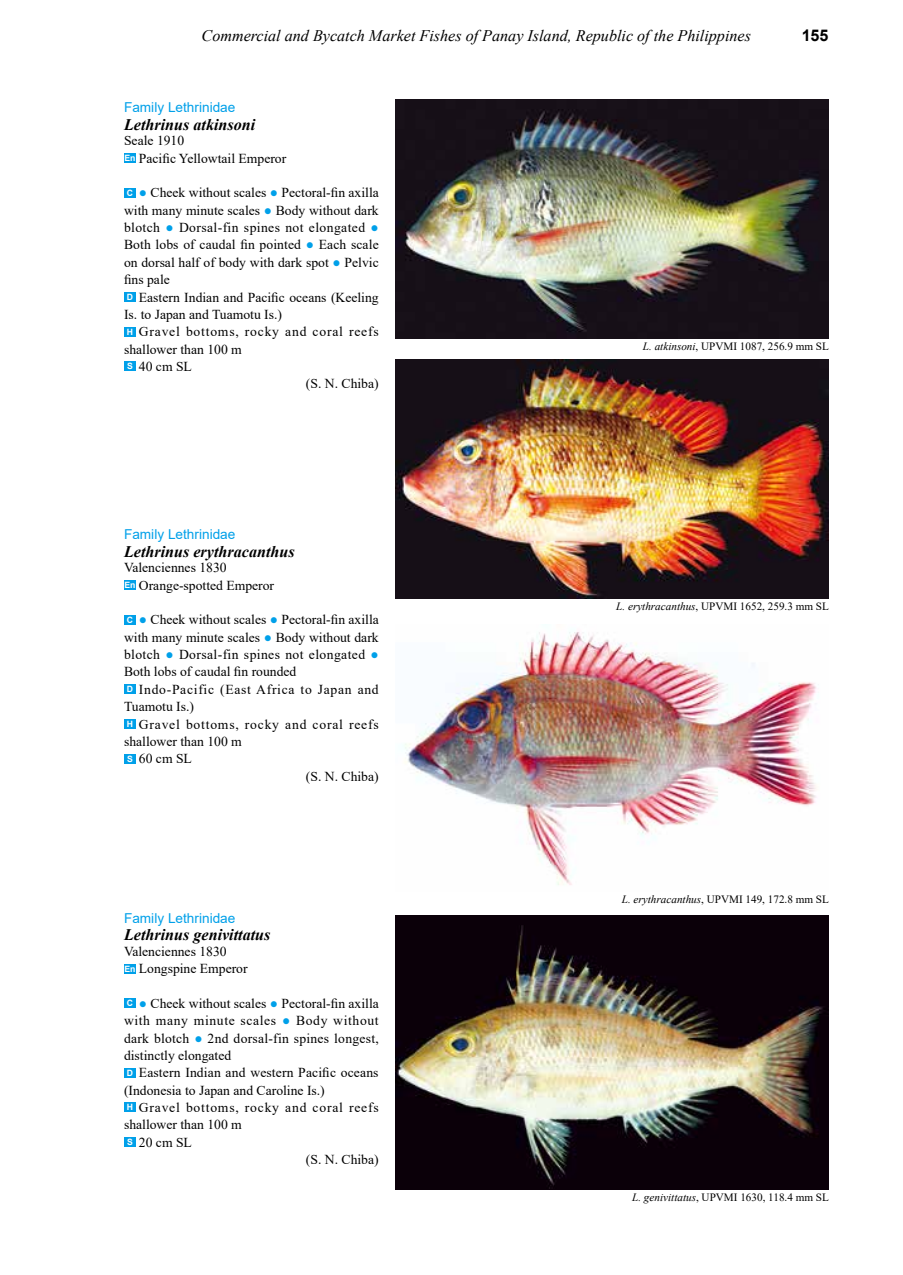
<style>
.page{position:relative;width:903px;height:1275px;background:#fff}
.page>*{position:absolute;margin:0;border:0;box-sizing:border-box;transform-origin:0 0}
.t1{font:italic 16.1px "Times New Roman";color:#000}
.t2{font:italic 700 16.1px "Times New Roman";color:#000}
.t3{font:700 16.1px "Arial";color:#000}
.t4{font:13.65px/17.3px "Times New Roman";color:#000}
.t5{font:13.65px "Times New Roman";letter-spacing:.055em;color:#000}
.t6{font:13.65px "Arial";color:#00a0e9}
.t7{font:13.65px/17.3px "Times New Roman";letter-spacing:.05em;color:#000}
.t8{font:11.2px "Times New Roman";color:#000}
.t9{font:700 8.75px "Arial";color:#fff}
.s1{color:#00a0e9}
.s2{font-style:italic}
</style>
<div class="page">
<img style="left:395px;top:100px;width:433px;height:238px">
<img style="left:395px;top:360px;width:433px;height:239px">
<img style="left:403px;top:624px;width:414px;height:261px">
<div style="left:124px;top:153px;width:12px;height:10px;background:#00a0e9"></div>
<div style="left:124px;top:188px;width:12px;height:9px;background:#00a0e9"></div>
<div style="left:124px;top:292px;width:12px;height:10px;background:#00a0e9"></div>
<div style="left:124px;top:361px;width:12px;height:10px;background:#00a0e9"></div>
<div style="left:124px;top:327px;width:12px;height:10px;background:#00a0e9"></div>
<div style="left:124px;top:580px;width:12px;height:10px;background:#00a0e9"></div>
<div style="left:124px;top:615px;width:12px;height:9px;background:#00a0e9"></div>
<div style="left:124px;top:685px;width:12px;height:9px;background:#00a0e9"></div>
<div style="left:124px;top:754px;width:12px;height:9px;background:#00a0e9"></div>
<div style="left:124px;top:719px;width:12px;height:9px;background:#00a0e9"></div>
<img style="left:395px;top:916px;width:433px;height:273px">
<div style="left:124px;top:964px;width:12px;height:10px;background:#00a0e9"></div>
<div style="left:124px;top:998px;width:12px;height:10px;background:#00a0e9"></div>
<div style="left:124px;top:1068px;width:12px;height:10px;background:#00a0e9"></div>
<div style="left:124px;top:1137px;width:12px;height:10px;background:#00a0e9"></div>
<div style="left:124px;top:1102px;width:12px;height:10px;background:#00a0e9"></div>
<p class="t1" style="left:202px;top:24px;width:551px">Commercial and Bycatch Market Fishes ofPanay Island, Republic of the Philippines</p>
<p class="t3" style="left:802px;top:24px;width:28px">155</p>
<p class="t6" style="left:124px;top:98px;width:113px">Family Lethrinidae</p>
<p class="t2" style="left:124px;top:113px;width:133px">Lethrinus atkinsoni</p>
<p class="t4" style="left:139px;top:132px;width:149px;text-indent:-15px">Seale 1910<br>Pacific Yellowtail Emperor</p>
<p class="t4" style="left:124px;top:184px;width:256px;text-align:justify;text-indent:15px"><span class="s1">●</span> Cheek without scales <span class="s1">●</span> Pectoral-fin axilla with many minute scales <span class="s1">●</span> Body without dark blotch <span class="s1">●</span> Dorsal-fin spines not elongated <span class="s1">● </span>Both lobs of caudal fin pointed <span class="s1">●</span> Each scale on dorsal half of body with dark spot <span class="s1">●</span> Pelvic fins pale</p>
<p class="t4" style="left:124px;top:288px;width:256px;text-indent:15px">Eastern Indian and Pacific oceans (Keeling<br>Is to. Japan and Tuamotu Is (.</p>
<p class="t5" style="left:139px;top:322px;width:241px">Gravel bottoms, rocky and coral reefs</p>
<p class="t4" style="left:124px;top:340px;width:119px">shallower than 100 m</p>
<p class="t4" style="left:139px;top:357px;width:55px">40 cm SL</p>
<p class="t4" style="left:306px;top:375px;width:74px">N.S( . Chiba(</p>
<p class="t9" style="left:124px;top:152px;width:13px">En</p>
<p class="t9" style="left:127px;top:186px;width:8px">C</p>
<p class="t9" style="left:127px;top:291px;width:8px">D</p>
<p class="t9" style="left:127px;top:326px;width:8px">H</p>
<p class="t9" style="left:127px;top:360px;width:7px">S</p>
<p class="t6" style="left:124px;top:525px;width:113px">Family Lethrinidae</p>
<p class="t2" style="left:124px;top:540px;width:172px">Lethrinus erythracanthus</p>
<p class="t4" style="left:139px;top:559px;width:137px;text-indent:-15px">Valenciennes 1830<br>Orange-spotted Emperor</p>
<p class="t4" style="left:124px;top:611px;width:256px;text-align:justify;text-indent:15px"><span class="s1">●</span> Cheek without scales <span class="s1">●</span> Pectoral-fin axilla with many minute scales <span class="s1">●</span> Body without dark blotch <span class="s1">●</span> Dorsal-fin spines not elongated <span class="s1">● </span>Both lobs of caudal fin rounded</p>
<p class="t7" style="left:124px;top:680px;width:256px;text-indent:15px">Indo-Pacific (East Africa to Japan and<br>Tuamotu Is (.</p>
<p class="t5" style="left:139px;top:714px;width:241px">Gravel bottoms, rocky and coral reefs</p>
<p class="t4" style="left:124px;top:732px;width:119px">shallower than 100 m</p>
<p class="t4" style="left:139px;top:750px;width:55px">60 cm SL</p>
<p class="t4" style="left:306px;top:767px;width:74px">N.S( . Chiba(</p>
<p class="t9" style="left:124px;top:579px;width:13px">En</p>
<p class="t9" style="left:127px;top:613px;width:8px">C</p>
<p class="t9" style="left:127px;top:683px;width:8px">D</p>
<p class="t9" style="left:127px;top:717px;width:8px">H</p>
<p class="t9" style="left:127px;top:752px;width:7px">S</p>
<p class="t6" style="left:124px;top:908px;width:113px">Family Lethrinidae</p>
<p class="t2" style="left:124px;top:924px;width:148px">Lethrinus genivittatus</p>
<p class="t4" style="left:139px;top:942px;width:110px;text-indent:-15px">Valenciennes 1830<br>Longspine Emperor</p>
<p class="t4" style="left:124px;top:994px;width:256px;text-align:justify;text-indent:15px"><span class="s1">●</span> Cheek without scales <span class="s1">●</span> Pectoral-fin axilla with many minute scales <span class="s1">●</span> Body without dark blotch <span class="s1">●</span> 2nd dorsal-fin spines longest, distinctly elongated</p>
<p class="t4" style="left:124px;top:1064px;width:256px;text-indent:15px">Eastern Indian and western Pacific oceans (Indonesia to Japan and Caroline Is (.</p>
<p class="t5" style="left:139px;top:1098px;width:241px">Gravel bottoms, rocky and coral reefs</p>
<p class="t4" style="left:124px;top:1116px;width:119px">shallower than 100 m</p>
<p class="t4" style="left:139px;top:1133px;width:55px">20 cm SL</p>
<p class="t4" style="left:306px;top:1150px;width:74px">N.S( . Chiba(</p>
<p class="t9" style="left:124px;top:962px;width:13px">En</p>
<p class="t9" style="left:127px;top:997px;width:8px">C</p>
<p class="t9" style="left:127px;top:1067px;width:8px">D</p>
<p class="t9" style="left:127px;top:1101px;width:8px">H</p>
<p class="t9" style="left:127px;top:1136px;width:7px">S</p>
<p class="t8" style="left:643px;top:338px;width:188px"><span class="s2">.L atkinsoni</span>, UPVMI 1087, 256.9 mm SL</p>
<p class="t8" style="left:616px;top:599px;width:214px"><span class="s2">.L erythracanthus</span>, UPVMI 1652, 259.3 mm SL</p>
<p class="t8" style="left:622px;top:892px;width:209px"><span class="s2">.L erythracanthus</span>, UPVMI 149, 172.8 mm SL</p>
<p class="t8" style="left:632px;top:1189px;width:198px"><span class="s2">.L genivittatus</span>, UPVMI 1630, 118.4 mm SL</p>
</div>
